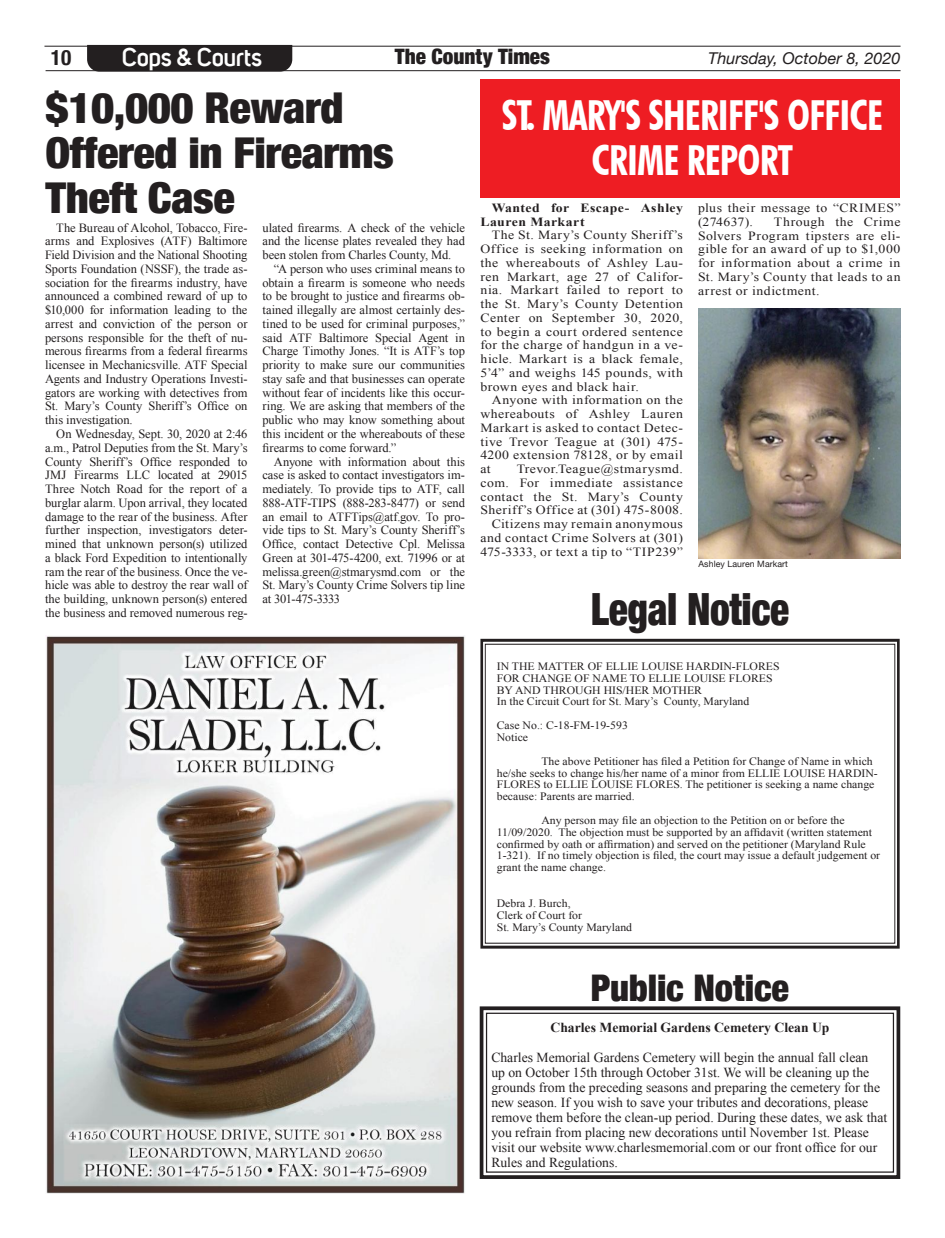
<style>
.page{position:relative;width:945px;height:1238px;background:#fff}
.page>*{position:absolute;margin:0;border:0;box-sizing:border-box;transform-origin:0 0}
.t1{font:900 condensed 44.38px "Helvetica Neue";letter-spacing:-.01em;color:#231f20;scale:.89 1}
.t2{font:900 condensed 42.5px/45px "Helvetica Neue";letter-spacing:-.01em;color:#231f20;scale:1.05 1}
.t3{font:700 condensed 41.38px/45px "Futura BT";letter-spacing:-.02em;color:#fff;text-align:center}
.t4{font:900 condensed 36.75px "Helvetica Neue";letter-spacing:-.005em;color:#231f20}
.t5{font:600 25px "Uni Sans";letter-spacing:-.01em;color:#fff}
.t6{font:900 condensed 21.25px "Helvetica Neue";color:#231f20}
.t7{font:700 condensed 21.25px "Helvetica Neue";color:#231f20}
.t8{font:italic 16.25px "Helvetica Neue";color:#231f20}
.t9{font:13.75px/15px "Times New Roman";color:#231f20}
.t10{font:700 13.75px "Times New Roman";color:#231f20}
.t11{font:12.5px/13.8px "Times New Roman";letter-spacing:.02em;color:#231f20;text-align:justify}
.t12{font:12.5px/13.8px "Times New Roman";letter-spacing:.02em;color:#231f20;text-align:justify;scale:1.1 1}
.t13{font:700 12.5px/13.8px "Times New Roman";letter-spacing:.035em;color:#231f20;scale:1.1 1}
.t14{font:11.25px/11.9px "Times New Roman";color:#231f20;scale:1.05 1}
.t15{font:8.75px "Helvetica Neue";letter-spacing:.01em;color:#231f20}
</style>
<div class="page">
<hr style="left:46px;top:70px;width:855px;height:1px;background:#231f20">
<hr style="left:44px;top:46px;width:857px;height:1px;background:#231f20">
<div style="left:480px;top:79px;width:420px;height:118px;background:#ee1d23"></div>
<img style="left:46px;top:635px;width:419px;height:558px">
<svg style="left:480px;top:639px;width:420px;height:309px"></svg>
<div style="left:485px;top:644px;width:410px;height:299px;border:1px solid #231f20"></div>
<div style="left:87px;top:45px;width:205px;height:27px;background:#231f20"></div>
<img style="left:699px;top:308px;width:201px;height:251px">
<svg style="left:480px;top:1006px;width:420px;height:173px"></svg>
<div style="left:486px;top:1012px;width:408px;height:160px;border:1px solid #231f20"></div>
<h3 class="t5" style="left:122px;top:38px;width:142px">Cops &amp; Courts</h3>
<h3 class="t7" style="left:51px;top:40px;width:22px">10</h3>
<h3 class="t6" style="left:395px;top:39px;width:157px">The County Times</h3>
<h3 class="t8" style="left:708px;top:47px;width:194px">Thursday, October 8, 2020</h3>
<h2 class="t2" style="left:46px;top:83px;width:333px">$10,000 Reward<br>Offered in Firearms<br>Theft Case</h2>
<p class="t11" style="left:45px;top:220px;width:204px;text-indent:11px">The Bureau of Alcohol, Tobacco, Fire&shy;arms and Explosives (ATF) Baltimore Field Division and the National Shooting Sports Foundation (NSSF), the trade as&shy;sociation for the firearms industry, have announced a combined reward of up to $10,000 for information leading to the arrest and conviction of the person or persons responsible for the theft of nu&shy;merous firearms from a federal firearms licensee in Mechanicsville. ATF Special Agents and Industry Operations Investi&shy;gators are working with detectives from St. Mary’s County Sheriff’s Office on this investigation.</p>
<p class="t11" style="left:45px;top:427px;width:204px;text-indent:11px">On Wednesday, Sept. 30, 2020 at 2:46 a.m., Patrol Deputies from the St. Mary’s County Sheriff’s Office responded to JMJ Firearms LLC located at 29015<br>Three Notch Road for the report of a burglar alarm. Upon arrival, they located damage to the rear of the business. After further inspection, investigators deter&shy;mined that unknown person(s) utilized a black Ford Expedition to intentionally ram the rear of the business. Once the ve&shy;hicle was able to destroy the rear wall of the building, unknown person(s) entered the business and removed numerous reg-</p>
<p class="t11" style="left:262px;top:220px;width:204px">ulated firearms. A check of the vehicle and the license plates revealed they had been stolen from Charles County, Md.</p>
<p class="t11" style="left:262px;top:262px;width:204px;text-indent:11px">“A person who uses criminal means to obtain a firearm is someone who needs to be brought to justice and firearms ob&shy;tained illegally are almost certainly des&shy;tined to be used for criminal purposes,” said ATF Baltimore Special Agent in Charge Timothy Jones. “It is ATF’s top priority to make sure our communities stay safe and that businesses can operate without fear of incidents like this occur&shy;ring. We are asking that members of the public who may know something about this incident or the whereabouts of these firearms to come forward.”</p>
<p class="t11" style="left:262px;top:454px;width:204px;text-indent:11px">Anyone with information about this case is asked to contact investigators im&shy;mediately. To provide tips to ATF, call 888-ATF-TIPS (888-283-8477) or send an email to ATFTips@atf.gov. To pro&shy;vide tips to St. Mary’s County Sheriff’s Office, contact Detective Cpl. Melissa Green at 301-475-4200, ext. 71996 or at melissa.green@stmarysmd.com or the St. Mary’s County Crime Solvers tip line at 301-475-3333</p>
<h3 class="t3" style="left:502px;top:93px;width:383px">ST. MARY'S SHERIFF'S OFFICE<br>CRIME REPORT</h3>
<p class="t13" style="left:480px;top:200px;width:186px;text-indent:11px">Wanted for Escape- Ashley<br>Lauren Markart</p>
<p class="t12" style="left:480px;top:228px;width:186px;text-indent:11px">The St. Mary’s County Sheriff’s Office is seeking information on the whereabouts of Ashley Lau&shy;ren Markart, age 27 of Califor&shy;nia. Markart failed to report to the St. Mary’s County Detention Center on September 30, 2020, to begin a court ordered sentence for the charge of handgun in a ve&shy;hicle. Markart is a black female, 5’4” and weighs 145 pounds, with brown eyes and black hair.</p>
<p class="t12" style="left:480px;top:393px;width:186px;text-indent:11px">Anyone with information on the whereabouts of Ashley Lauren Markart is asked to contact Detec&shy;tive Trevor Teague at (301) 475- 4200 extension 78128, or by email at</p>
<p class="t12" style="left:480px;top:462px;width:186px;text-align:right">Trevor.Teague@stmarysmd.<br>com. For immediate assistance contact the St. Mary’s County<br>Sheriff’s Office at (301) 475-8008.<br>Citizens may remain anonymous and contact Crime Solvers at (301)<br>475-3333, or text a tip to “TIP239”</p>
<p class="t12" style="left:698px;top:201px;width:186px">plus their message to “CRIMES” (274637).</p>
<p class="t12" style="left:698px;top:214px;width:186px;text-indent:76px">Through the Crime Solvers Program tipsters are eli&shy;gible for an award of up to $1,000 for information about a crime in St. Mary’s County that leads to an arrest or indictment.</p>
<p class="t15" style="left:699px;top:558px;width:91px">Ashley Lauren Markart</p>
<h1 class="t1" style="left:591px;top:573px;width:224px">Legal Notice</h1>
<p class="t14" style="left:497px;top:660px;width:271px">IN THE MATTER OF ELLIE LOUISE HARDIN-FLORES FOR CHANGE OF NAME TO ELLIE LOUISE FLORES BY AND THROUGH HIS/HER MOTHER<br>In the Circuit Court for St. Mary’s County, Maryland</p>
<p class="t14" style="left:497px;top:719px;width:126px">Case No.: C-18-FM-19-593<br>Notice</p>
<p class="t14" style="left:497px;top:754px;width:364px;text-indent:45px">The above Petitioner has filed a Petition for Change of Name in which he/she seeks to change his/her name of a minor from ELLIE LOUISE HARDIN-FLORES to ELLIE LOUISE FLORES. The petitioner is seeking a name change because: Parents are married.</p>
<p class="t14" style="left:497px;top:814px;width:367px;text-indent:45px">Any person may file an objection to the Petition on or before the 11/09/2020. The objection must be supported by an affidavit (written statement confirmed by oath or affirmation) and served on the petitioner (Maryland Rule 1-321). If no timely objection is filed, the court may issue a default judgement or grant the name change.</p>
<p class="t14" style="left:497px;top:897px;width:130px">Debra J. Burch,<br>Clerk of Court for<br>St. Mary’s County Maryland</p>
<h3 class="t4" style="left:591px;top:958px;width:200px">Public Notice</h3>
<p class="t10" style="left:550px;top:1017px;width:281px">Charles Memorial Gardens Cemetery Clean Up</p>
<p class="t9" style="left:491px;top:1049px;width:397px">Charles Memorial Gardens Cemetery will begin the annual fall clean<br>up on October 15th through October 31st. We will be cleaning up the grounds from the preceding seasons and preparing the cemetery for the new season. If you wish to save your tributes and decorations, please remove them before the clean-up period. During these dates, we ask that you refrain from placing new decorations until November 1st. Please visit our website www.charlesmemorial.com or our front office for our Rules and Regulations.</p>
</div>
